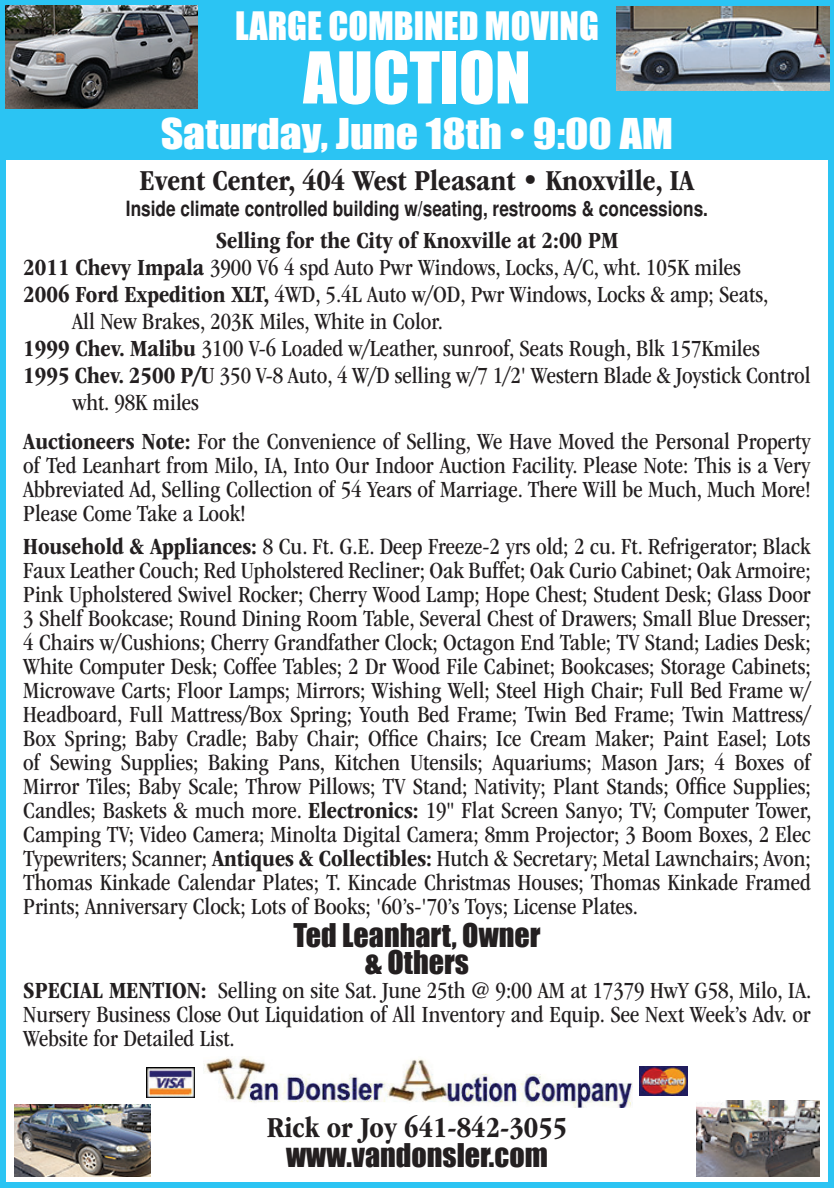
<style>
.page{position:relative;width:834px;height:1188px;background:#fff}
.page>*{position:absolute;margin:0;border:0;box-sizing:border-box;transform-origin:0 0}
.t1{font:66px "Impact";color:#fff}
.t2{font:39px "Impact";color:#fff;scale:1.12 1}
.t3{font:36px "Impact";color:#fff}
.t4{font:700 condensed 30px "ITC Garamond Std";color:#231f20}
.t5{font:30px "Impact";color:#231f20}
.t6{font:condensed 24px/24px "ITC Garamond Std";color:#231f20;text-align:justify}
.t7{font:700 condensed 24px "ITC Garamond Std";color:#231f20}
.t8{font:700 condensed 21px "Helvetica";color:#231f20}
.s1{font-weight:700}
</style>
<div class="page">
<div style="left:0;top:0;width:834px;height:1188px;border:6px solid #2bc4f3"></div>
<img style="left:640px;top:1067px;width:48px;height:29px">
<img style="left:204px;top:1057px;width:429px;height:50px">
<img style="left:146px;top:1068px;width:48px;height:30px">
<div style="left:0;top:0;width:834px;height:160px;background:#2bc4f3"></div>
<img style="left:5px;top:6px;width:193px;height:103px">
<img style="left:616px;top:6px;width:213px;height:84px">
<img style="left:15px;top:1104px;width:135px;height:73px">
<img style="left:696px;top:1101px;width:123px;height:76px">
<p class="t3" style="left:235px;top:-2px;width:365px">LARGE COMBINED MOVING</p>
<p class="t1" style="left:303px;top:26px;width:229px">AUCTION</p>
<p class="t2" style="left:161px;top:103px;width:459px">Saturday, June 18th • 9:00 AM</p>
<p class="t4" style="left:140px;top:164px;width:556px">Event Center, 404 West Pleasant • Knoxville, IA</p>
<p class="t8" style="left:126px;top:196px;width:583px">Inside climate controlled building w/seating, restrooms &amp; concessions.</p>
<p class="t7" style="left:216px;top:227px;width:404px">Selling for the City of Knoxville at 2:00 PM</p>
<p class="t6" style="left:23px;top:255px;width:719px"><span class="s1">2011 Chevy Impala</span> 3900 V6 4 spd Auto Pwr Windows, Locks, A/C, wht. 105K miles</p>
<p class="t6" style="left:23px;top:282px;width:746px"><span class="s1">2006 Ford Expedition XLT,</span> 4WD, 5.4L Auto w/OD, Pwr Windows, Locks &amp; amp; Seats,</p>
<p class="t6" style="left:72px;top:309px;width:372px">All New Brakes, 203K Miles, White in Color.</p>
<p class="t6" style="left:23px;top:336px;width:738px"><span class="s1">1999 Chev. Malibu</span> 3100 V-6 Loaded w/Leather, sunroof, Seats Rough, Blk 157Kmiles</p>
<p class="t6" style="left:23px;top:363px;width:789px"><span class="s1">1995 Chev. 2500 P/U</span> 350 V-8 Auto, 4 W/D selling w/7 1/2' Western Blade &amp; Joystick Control</p>
<p class="t6" style="left:72px;top:390px;width:128px">wht. 98K miles</p>
<p class="t6" style="left:23px;top:429px;width:789px"><span class="s1">Auctioneers Note:</span> For the Convenience of Selling, We Have Moved the Personal Property of Ted Leanhart from Milo, IA, Into Our Indoor Auction Facility. Please Note: This is a Very Abbreviated Ad, Selling Collection of 54 Years of Marriage. There Will be Much, Much More!<br>Please Come Take a Look!</p>
<p class="t6" style="left:23px;top:534px;width:789px"><span class="s1">Household &amp; Appliances:</span> 8 Cu. Ft. G.E. Deep Freeze-2 yrs old; 2 cu. Ft. Refrigerator; Black Faux Leather Couch; Red Upholstered Recliner; Oak Buffet; Oak Curio Cabinet; Oak Armoire; Pink Upholstered Swivel Rocker; Cherry Wood Lamp; Hope Chest; Student Desk; Glass Door 3 Shelf Bookcase; Round Dining Room Table, Several Chest of Drawers; Small Blue Dresser; 4 Chairs w/Cushions; Cherry Grandfather Clock; Octagon End Table; TV Stand; Ladies Desk; White Computer Desk; Coffee Tables; 2 Dr Wood File Cabinet; Bookcases; Storage Cabinets; Microwave Carts; Floor Lamps; Mirrors; Wishing Well; Steel High Chair; Full Bed Frame w/ Headboard, Full Mattress/Box Spring; Youth Bed Frame; Twin Bed Frame; Twin Mattress/ Box Spring; Baby Cradle; Baby Chair; Office Chairs; Ice Cream Maker; Paint Easel; Lots of Sewing Supplies; Baking Pans, Kitchen Utensils; Aquariums; Mason Jars; 4 Boxes of Mirror Tiles; Baby Scale; Throw Pillows; TV Stand; Nativity; Plant Stands; Office Supplies; Candles; Baskets &amp; much more. <span class="s1">Electronics:</span> 19" Flat Screen Sanyo; TV; Computer Tower, Camping TV; Video Camera; Minolta Digital Camera; 8mm Projector; 3 Boom Boxes, 2 Elec Typewriters; Scanner; <span class="s1">Antiques &amp; Collectibles:</span> Hutch &amp; Secretary; Metal Lawnchairs; Avon; Thomas Kinkade Calendar Plates; T. Kincade Christmas Houses; Thomas Kinkade Framed Prints; Anniversary Clock; Lots of Books; '60’s-'70’s Toys; License Plates.</p>
<p class="t5" style="left:293px;top:912px;width:249px">Ted Leanhart, Owner</p>
<p class="t5" style="left:365px;top:939px;width:106px">&amp; Others</p>
<p class="t6" style="left:23px;top:978px;width:789px"><span class="s1">SPECIAL MENTION:</span> Selling on site Sat. June 25th @ 9:00 AM at 17379 HwY G58, Milo, IA.<br>Nursery Business Close Out Liquidation of All Inventory and Equip. See Next Week’s Adv. or Website for Detailed List.</p>
<p class="t4" style="left:267px;top:1111px;width:302px">Rick or Joy 641-842-3055</p>
<p class="t5" style="left:286px;top:1132px;width:263px">www.vandonsler.com</p>
</div>
